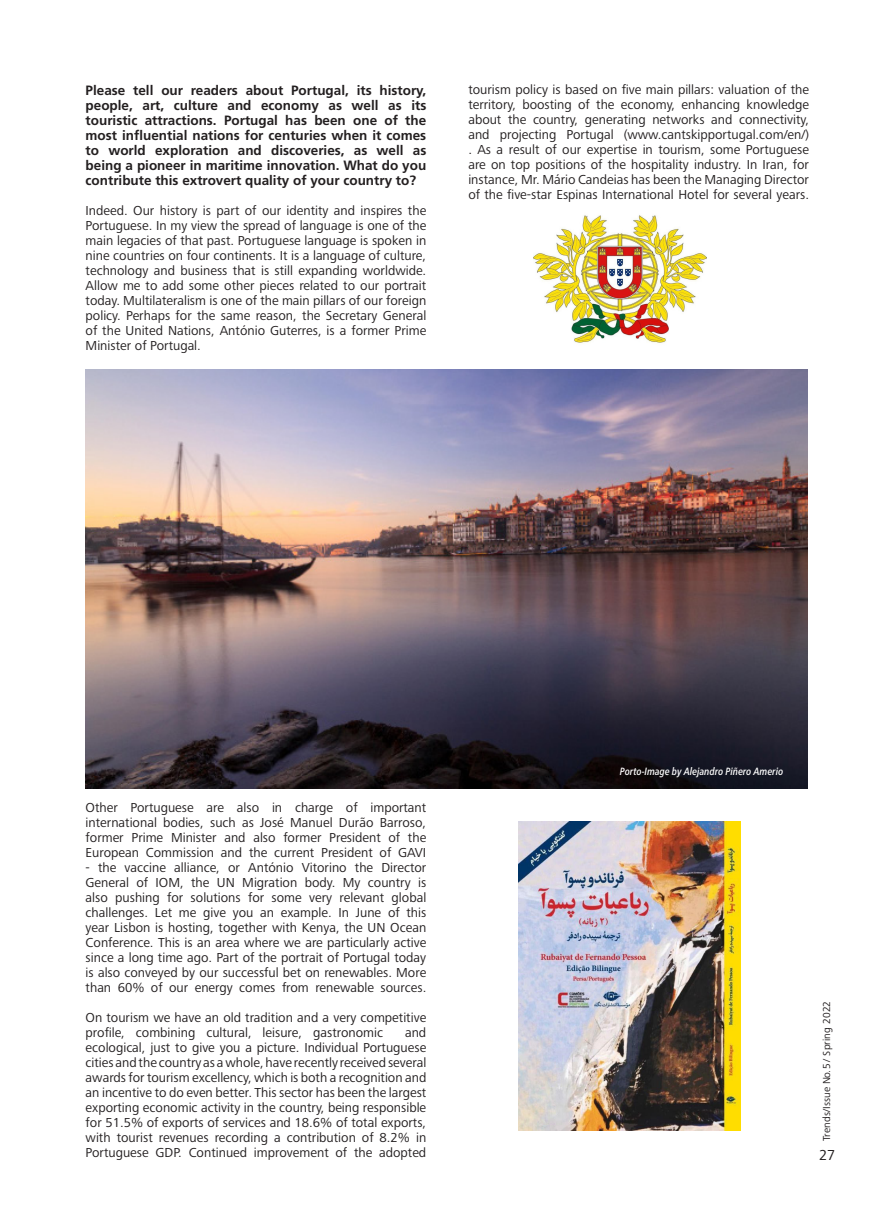
<style>
.page{position:relative;width:893px;height:1212px;background:#fff}
.page>*{position:absolute;margin:0;border:0;box-sizing:border-box;transform-origin:0 0}
.t1{font:15px "Frutiger Next LTW1 G";color:#231f20}
.Paragraph_Style_1{font:13.5px/15px "Frutiger Next LTW1 G";color:#231f20;text-align:justify}
.Paragraph_Style_1-2{font:700 13.5px/15px "Frutiger LT Std";color:#231f20;text-align:justify}
.Paragraph_Style_1-3{font:italic 500 condensed 10.5px "Frutiger Neue LT Pro";color:#fff}
.t2{font:10.5px "Frutiger Next LTW1 G";letter-spacing:.01em;color:#231f20}
</style>
<div class="page">
<img style="left:533px;top:215px;width:173px;height:128px">
<img style="left:518px;top:822px;width:223px;height:308px">
<img style="left:86px;top:370px;width:722px;height:419px">
<p class="Paragraph_Style_1-2" style="left:86px;top:82px;width:342px">Please tell our readers about Portugal, its history, people, art, culture and economy as well as its touristic attractions. Portugal has been one of the most influential nations for centuries when it comes to world exploration and discoveries, as well as being a pioneer in maritime innovation. What do you contribute this extrovert quality of your country to?</p>
<p class="Paragraph_Style_1" style="left:86px;top:203px;width:342px">Indeed. Our history is part of our identity and inspires the Portuguese. In my view the spread of language is one of the main legacies of that past. Portuguese language is spoken in nine countries on four continents. It is a language of culture, technology and business that is still expanding worldwide.<br>Allow me to add some other pieces related to our portrait today. Multilateralism is one of the main pillars of our foreign policy. Perhaps for the same reason, the Secretary General of the United Nations, António Guterres, is a former Prime Minister of Portugal.</p>
<p class="Paragraph_Style_1" style="left:468px;top:83px;width:342px">tourism policy is based on five main pillars: valuation of the territory, boosting of the economy, enhancing knowledge about the country, generating networks and connectivity, and projecting Portugal (www.cantskipportugal.com/en/) . As a result of our expertise in tourism, some Portuguese are on top positions of the hospitality industry. In Iran, for instance, Mr. Mário Candeias has been the Managing Director of the five-star Espinas International Hotel for several years.</p>
<p class="Paragraph_Style_1" style="left:86px;top:800px;width:342px">Other Portuguese are also in charge of important international bodies, such as José Manuel Durão Barroso, former Prime Minister and also former President of the European Commission and the current President of GAVI</p>
<p class="Paragraph_Style_1" style="left:86px;top:860px;width:342px">- the vaccine alliance, or António Vitorino the Director General of IOM, the UN Migration body. My country is also pushing for solutions for some very relevant global challenges. Let me give you an example. In June of this year Lisbon is hosting, together with Kenya, the UN Ocean Conference. This is an area where we are particularly active since a long time ago. Part of the portrait of Portugal today is also conveyed by our successful bet on renewables. More than 60% of our energy comes from renewable sources.</p>
<p class="Paragraph_Style_1" style="left:86px;top:1010px;width:342px">On tourism we have an old tradition and a very competitive profile, combining cultural, leisure, gastronomic</p>
<p class="Paragraph_Style_1" style="left:86px;top:1025px;width:342px;text-indent:319px">and ecological, just to give you a picture. Individual Portuguese cities and the country as a whole, have recently received several awards for tourism excellency, which is both a recognition and an incentive to do even better. This sector has been the largest exporting economic activity in the country, being responsible for 51.5% of exports of services and 18.6% of total exports, with tourist revenues recording a contribution of 8.2% in Portuguese GDP. Continued improvement of the adopted</p>
<p class="Paragraph_Style_1-3" style="left:620px;top:765px;width:165px">Porto-Image by Alejandro Piñero Amerio</p>
<p class="t2" style="left:821px;top:1141px;width:142px;rotate:-90deg">Trends/Issue No. 5 / Spring 2022</p>
<p class="t1" style="left:819px;top:1146px;width:18px">27</p>
</div>
